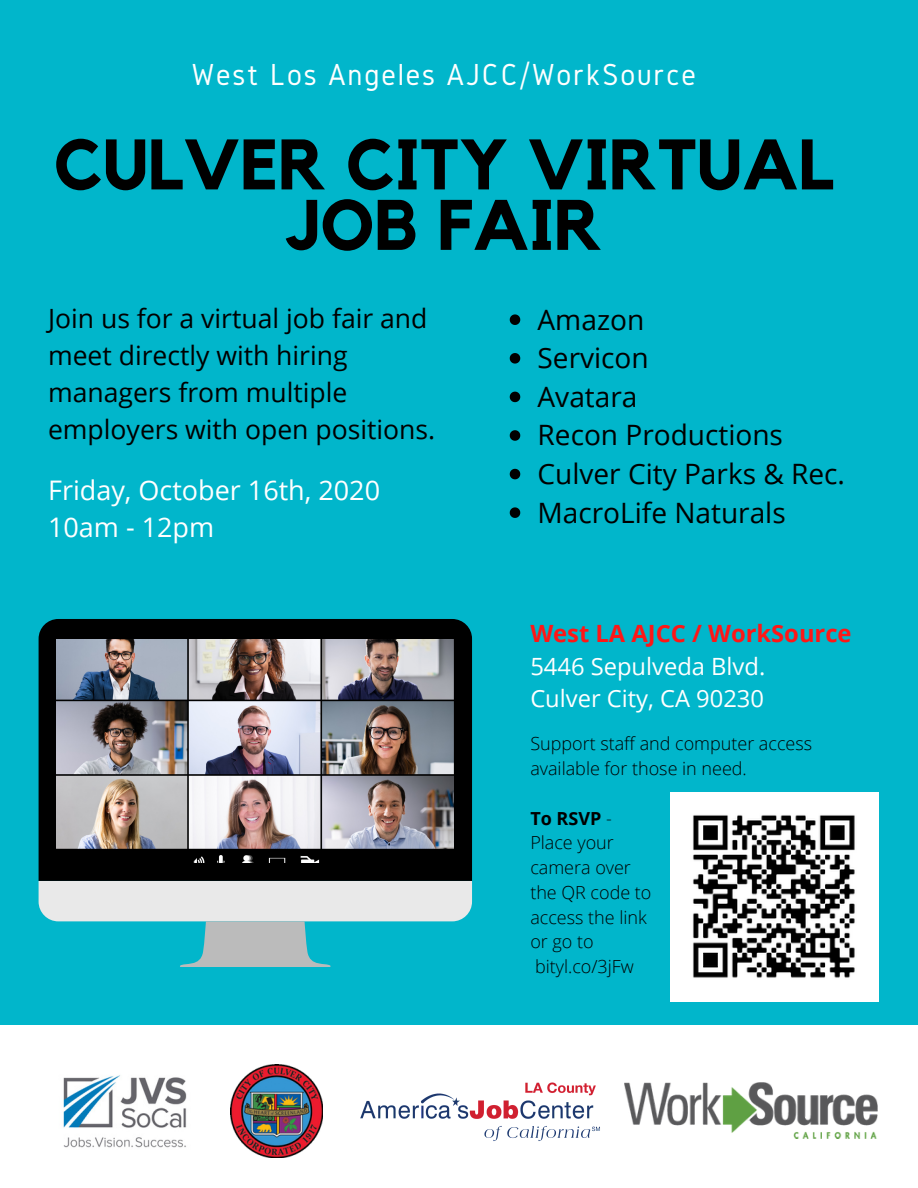
<style>
.page{position:relative;width:918px;height:1188px;background:#01b6cb}
.page>*{position:absolute;margin:0;border:0;box-sizing:border-box;transform-origin:0 0}
.t1{font:700 70.5px/60.4px "Kollektif";color:#000;text-align:center}
.t2{font:31.65px "Gidole";letter-spacing:.06em;color:#fff}
.t3{font:28.05px/38.5px "Open Sans";color:#000}
.t4{font:27px/37.2px "Open Sans";color:#fff}
.t5{font:26.55px/36.9px "Open Sans";color:#000}
.t6{font:23.7px/32.7px "Open Sans";color:#fff}
.t7{font:700 23.7px "Open Sans";color:#ff1616}
.t8{font:300 18px/24.8px "Open Sans";color:#000}
.s1{font-weight:700}
</style>
<div class="page">
<div style="left:39px;top:619px;width:433px;height:262px;background:#000"></div>
<svg style="left:39px;top:881px;width:433px;height:86px"></svg>
<img style="left:57px;top:639px;width:396px;height:223px">
<div style="left:0;top:1025px;width:918px;height:163px;background:#fff"></div>
<img style="left:63px;top:1075px;width:124px;height:73px">
<img style="left:360px;top:1082px;width:240px;height:59px">
<img style="left:625px;top:1083px;width:253px;height:56px">
<img style="left:231px;top:1065px;width:92px;height:92px">
<img style="left:670px;top:793px;width:208px;height:208px">
<svg style="left:510px;top:314px;width:10px;height:11px"></svg>
<svg style="left:510px;top:353px;width:10px;height:11px"></svg>
<svg style="left:510px;top:392px;width:10px;height:10px"></svg>
<svg style="left:510px;top:430px;width:10px;height:11px"></svg>
<svg style="left:510px;top:469px;width:10px;height:10px"></svg>
<svg style="left:510px;top:507px;width:10px;height:11px"></svg>
<h2 class="t2" style="left:192px;top:57px;width:506px">West Los Angeles AJCC/WorkSource</h2>
<h1 class="t1" style="left:54px;top:137px;width:781px">CULVER CITY VIRTUAL<br>JOB FAIR</h1>
<h3 class="t5" style="left:48px;top:299px;width:389px">Join us for a virtual job fair and meet directly with hiring managers from multiple employers with open positions.</h3>
<h3 class="t4" style="left:48px;top:471px;width:334px">Friday, October 16th, 2020<br>10am - 12pm</h3>
<h3 class="t3" style="left:538px;top:299px;width:309px">Amazon<br>Servicon<br>Avatara<br>Recon Productions<br>Culver City Parks &amp; Rec.<br>MacroLife Naturals</h3>
<h3 class="t7" style="left:530px;top:617px;width:323px">West LA AJCC / WorkSource</h3>
<h3 class="t6" style="left:530px;top:649px;width:237px">5446 Sepulveda Blvd.<br>Culver City, CA 90230</h3>
<p class="t8" style="left:530px;top:731px;width:283px">Support staff and computer access available for those in need.</p>
<p class="t8" style="left:530px;top:805px;width:123px"><span class="s1">To RSVP</span> -<br>Place your camera over the QR code to access the link or go to bityl.co/3jFw</p>
</div>
